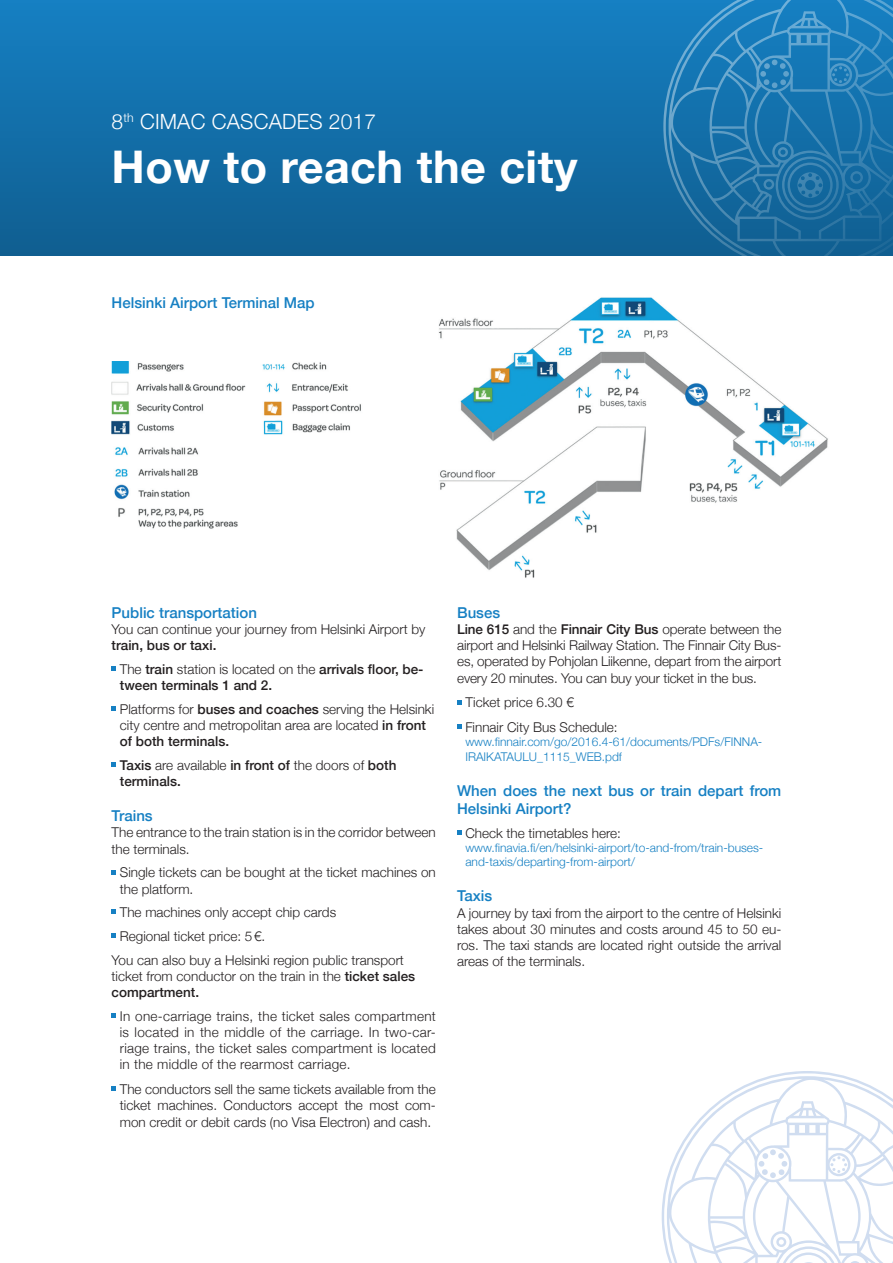
<style>
.page{position:relative;width:893px;height:1263px;background:#fff}
.page>*{position:absolute;margin:0;border:0;box-sizing:border-box;transform-origin:0 0}
.t1{font:700 45px "Helvetica Neue";letter-spacing:.01em;color:#fff}
.t2{font:300 21px "Helvetica Neue";letter-spacing:.01em;color:#fff}
.t3{font:500 15px/18px "Helvetica Neue";color:#1680c3}
.t4{font:300 13.5px/16.2px "Helvetica Neue";color:#231f20}
.t5{font:500 13.5px/23.7px "Helvetica Neue";color:#231f20}
.t6{font:300 12px/14.4px "Helvetica Neue";color:#1680c3}
.s1{font-weight:300}
.s2{font-weight:500}
</style>
<div class="page">
<div style="left:0;top:0;width:893px;height:255px;background:linear-gradient(to bottom,#1580c2,#105e90)"></div>
<svg style="left:663px;top:0;width:5px;height:256px"></svg>
<svg style="left:668px;top:0;width:225px;height:256px;background:#1e76ae"></svg>
<svg style="left:850px;top:171px;width:13px;height:13px"></svg>
<svg style="left:763px;top:147px;width:76px;height:66px;background:#2272a5"></svg>
<svg style="left:832px;top:66px;width:17px;height:17px"></svg>
<svg style="left:760px;top:60px;width:29px;height:28px"></svg>
<svg style="left:662px;top:1071px;width:231px;height:192px"></svg>
<svg style="left:112px;top:666px;width:4px;height:5px"></svg>
<svg style="left:112px;top:706px;width:4px;height:5px"></svg>
<svg style="left:112px;top:762px;width:4px;height:5px"></svg>
<svg style="left:112px;top:870px;width:4px;height:4px"></svg>
<svg style="left:112px;top:910px;width:4px;height:4px"></svg>
<svg style="left:112px;top:933px;width:4px;height:5px"></svg>
<svg style="left:112px;top:1013px;width:4px;height:5px"></svg>
<svg style="left:112px;top:1086px;width:4px;height:5px"></svg>
<svg style="left:457px;top:700px;width:5px;height:4px"></svg>
<svg style="left:457px;top:724px;width:5px;height:5px"></svg>
<svg style="left:457px;top:830px;width:5px;height:4px"></svg>
<img style="left:438px;top:297px;width:390px;height:281px">
<img style="left:112px;top:361px;width:249px;height:74px">
<img style="left:114px;top:447px;width:124px;height:82px">
<h2 class="t2" style="left:112px;top:104px;width:266px">8<sup>th</sup> CIMAC CASCADES 2017</h2>
<h1 class="t1" style="left:112px;top:131px;width:467px">How to reach the city</h1>
<p class="t3" style="left:112px;top:293px;width:205px">Helsinki Airport Terminal Map</p>
<p class="t3" style="left:112px;top:602px;width:147px">Public transportation</p>
<p class="t4" style="left:112px;top:620px;width:315px">You can continue your journey from Helsinki Airport by</p>
<p class="t5" style="left:120px;top:632px;width:305px;text-indent:-8px">train, bus or taxi.<br><span class="s1">The</span> train <span class="s1">station is located on the</span> arrivals floor, be-</p>
<p class="t5" style="left:120px;top:672px;width:316px">tween terminals 1 and 2.<br><span class="s1">Platforms for</span> buses and coaches <span class="s1">serving the Helsinki</span></p>
<p class="t4" style="left:120px;top:716px;width:308px">city centre and metropolitan area are located <span class="s2">in front of both terminals.</span></p>
<p class="t5" style="left:120px;top:756px;width:278px;line-height:16.2px">Taxis <span class="s1">are available</span> in front of <span class="s1">the doors of</span> both terminals.</p>
<p class="t3" style="left:112px;top:806px;width:43px">Trains</p>
<p class="t4" style="left:112px;top:823px;width:326px">The entrance to the train station is in the corridor between the terminals.</p>
<p class="t4" style="left:120px;top:863px;width:317px">Single tickets can be bought at the ticket machines on the platform.</p>
<p class="t4" style="left:120px;top:903px;width:218px">The machines only accept chip cards</p>
<p class="t4" style="left:120px;top:927px;width:147px">Regional ticket price: 5€.</p>
<p class="t4" style="left:112px;top:951px;width:294px">You can also buy a Helsinki region public transport</p>
<p class="t4" style="left:112px;top:967px;width:305px">ticket from conductor on the train in the <span class="s2">ticket sales compartment.</span></p>
<p class="t4" style="left:120px;top:1007px;width:317px;text-align:justify">In one-carriage trains, the ticket sales compartment is located in the middle of the carriage. In two-car&shy;riage trains, the ticket sales compartment is located in the middle of the rearmost carriage.</p>
<p class="t4" style="left:120px;top:1080px;width:317px;text-align:justify">The conductors sell the same tickets available from the ticket machines. Conductors accept the most com&shy;mon credit or debit cards (no Visa Electron) and cash.</p>
<p class="t3" style="left:457px;top:602px;width:45px">Buses</p>
<p class="t4" style="left:457px;top:620px;width:326px;text-align:justify"><span class="s2">Line 615</span> and the <span class="s2">Finnair City Bus</span> operate between the airport and Helsinki Railway Station. The Finnair City Bus&shy;es, operated by Pohjolan Liikenne, depart from the airport every 20 minutes. You can buy your ticket in the bus.</p>
<p class="t4" style="left:465px;top:689px;width:154px;line-height:24.8px">Ticket price 6.30 €<br>Finnair City Bus Schedule:</p>
<p class="t6" style="left:465px;top:734px;width:298px">www.finnair.com/go/2016.4-61/documents/PDFs/FINNA-<br>IRAIKATAULU_1115_WEB.pdf</p>
<p class="t3" style="left:457px;top:780px;width:326px">When does the next bus or train depart from<br>Helsinki Airport?</p>
<p class="t4" style="left:465px;top:824px;width:157px">Check the timetables here:</p>
<p class="t6" style="left:465px;top:839px;width:299px">www.finavia.fi/en/helsinki-airport/to-and-from/train-buses&shy;and-taxis/departing-from-airport/</p>
<p class="t3" style="left:457px;top:886px;width:37px">Taxis</p>
<p class="t4" style="left:457px;top:904px;width:326px;text-align:justify">A journey by taxi from the airport to the centre of Helsinki takes about 30 minutes and costs around 45 to 50 eu&shy;ros. The taxi stands are located right outside the arrival areas of the terminals.</p>
</div>
